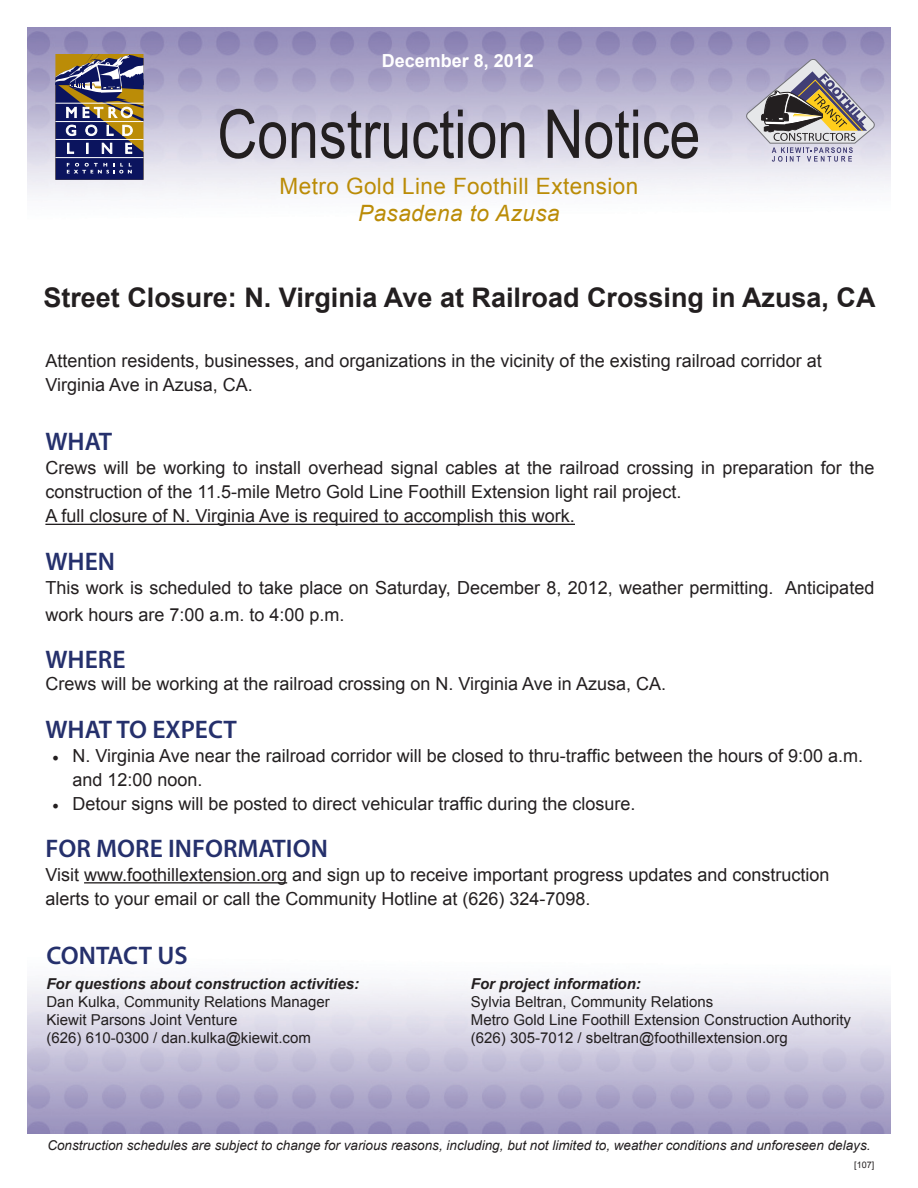
<style>
.page{position:relative;width:918px;height:1188px;background:#fff}
.page>*{position:absolute;margin:0;border:0;box-sizing:border-box;transform-origin:0 0}
.Heading{font:67.5px "Arial Narrow";color:#231f20}
.t1{font:700 27px "Arial";color:#231f20}
.Subheading{font:600 25.5px "Myriad Pro";color:#25306c}
.t2{font:22.5px/27px "Arial";letter-spacing:.02em;color:#bb8c07;text-align:center}
.Subheading-2{font:18px/24px "Arial";color:#231f20}
.t3{font:700 18px "Arial";color:#fff}
.Subheading-3{font:15px/18px "Arial";color:#231f20}
.Subheading-4{font:italic 700 15px "Arial";color:#231f20}
.t4{font:italic 13.5px "Arial";color:#231f20}
.t5{font:9px "Arial";color:#231f20}
.s1{font-style:italic}
.s2{font-family:"Minion Pro"}
.s3{font-weight:700;font-style:italic}
</style>
<div class="page">
<svg style="left:55px;top:54px;width:89px;height:126px"></svg>
<svg style="left:746px;top:59px;width:128px;height:103px"></svg>
<hr style="left:45px;top:524px;width:530px;height:1px;background:#231f20">
<hr style="left:84px;top:882px;width:203px;height:2px;background:#231f20">
<p class="t3" style="left:382px;top:49px;width:154px">December 8, 2012</p>
<p class="Heading" style="left:217px;top:85px;width:484px">Construction Notice</p>
<p class="t2" style="left:280px;top:173px;width:360px">Metro Gold Line Foothill Extension<br><span class="s1">Pasadena to Azusa</span></p>
<p class="t1" style="left:43px;top:279px;width:834px">Street Closure: N. Virginia Ave at Railroad Crossing in Azusa, CA</p>
<p class="Subheading-2" style="left:45px;top:349px;width:778px">Attention residents, businesses, and organizations in the vicinity of the existing railroad corridor at<br>Virginia Ave in Azusa, CA.</p>
<p class="Subheading" style="left:45px;top:426px;width:68px">WHAT</p>
<p class="Subheading-2" style="left:45px;top:456px;width:830px">Crews will be working to install overhead signal cables at the railroad crossing in preparation for the construction of the 11.5-mile Metro Gold Line Foothill Extension light rail project.</p>
<p class="Subheading-2" style="left:45px;top:504px;width:531px">A full closure of N. Virginia Ave is required to accomplish this work.</p>
<p class="Subheading" style="left:45px;top:545px;width:71px">WHEN</p>
<p class="Subheading-2" style="left:45px;top:574px;width:830px;line-height:27px">This work is scheduled to take place on Saturday, December 8, 2012, weather permitting. Anticipated work hours are 7:00 a.m. to 4:00 p.m.</p>
<p class="Subheading" style="left:45px;top:643px;width:82px">WHERE</p>
<p class="Subheading-2" style="left:45px;top:672px;width:622px">Crews will be working at the railroad crossing on N. Virginia Ave in Azusa, CA.</p>
<p class="Subheading" style="left:45px;top:713px;width:193px">WHAT TO EXPECT</p>
<p class="Subheading-2" style="left:72px;top:744px;width:792px;text-indent:-20px"><span class="s2">•</span> N. Virginia Ave near the railroad corridor will be closed to thru-traffic between the hours of 9:00 a.m. and 12:00 noon.</p>
<p class="Subheading-2" style="left:52px;top:792px;width:585px"><span class="s2">•</span> Detour signs will be posted to direct vehicular traffic during the closure.</p>
<p class="Subheading" style="left:45px;top:832px;width:284px">FOR MORE INFORMATION</p>
<p class="Subheading-2" style="left:45px;top:863px;width:786px">Visit www.foothillextension.org and sign up to receive important progress updates and construction alerts to your email or call the Community Hotline at (626) 324-7098.</p>
<p class="Subheading" style="left:46px;top:939px;width:143px">CONTACT US</p>
<p class="Subheading-3" style="left:46px;top:975px;width:314px"><span class="s3">For questions about construction activities:<br></span>Dan Kulka, Community Relations Manager<br>Kiewit Parsons Joint Venture</p>
<p class="Subheading-3" style="left:46px;top:1029px;width:266px">(626) 610-0300 / dan.kulka@kiewit.com</p>
<p class="Subheading-4" style="left:471px;top:974px;width:172px">For project information:</p>
<p class="Subheading-3" style="left:471px;top:993px;width:382px">Sylvia Beltran, Community Relations<br>Metro Gold Line Foothill Extension Construction Authority</p>
<p class="Subheading-3" style="left:471px;top:1029px;width:319px">(626) 305-7012 / sbeltran@foothillextension.org</p>
<p class="t4" style="left:47px;top:1137px;width:825px">Construction schedules are subject to change for various reasons, including, but not limited to, weather conditions and unforeseen delays.</p>
<p class="t5" style="left:854px;top:1159px;width:22px">[107]</p>
</div>
